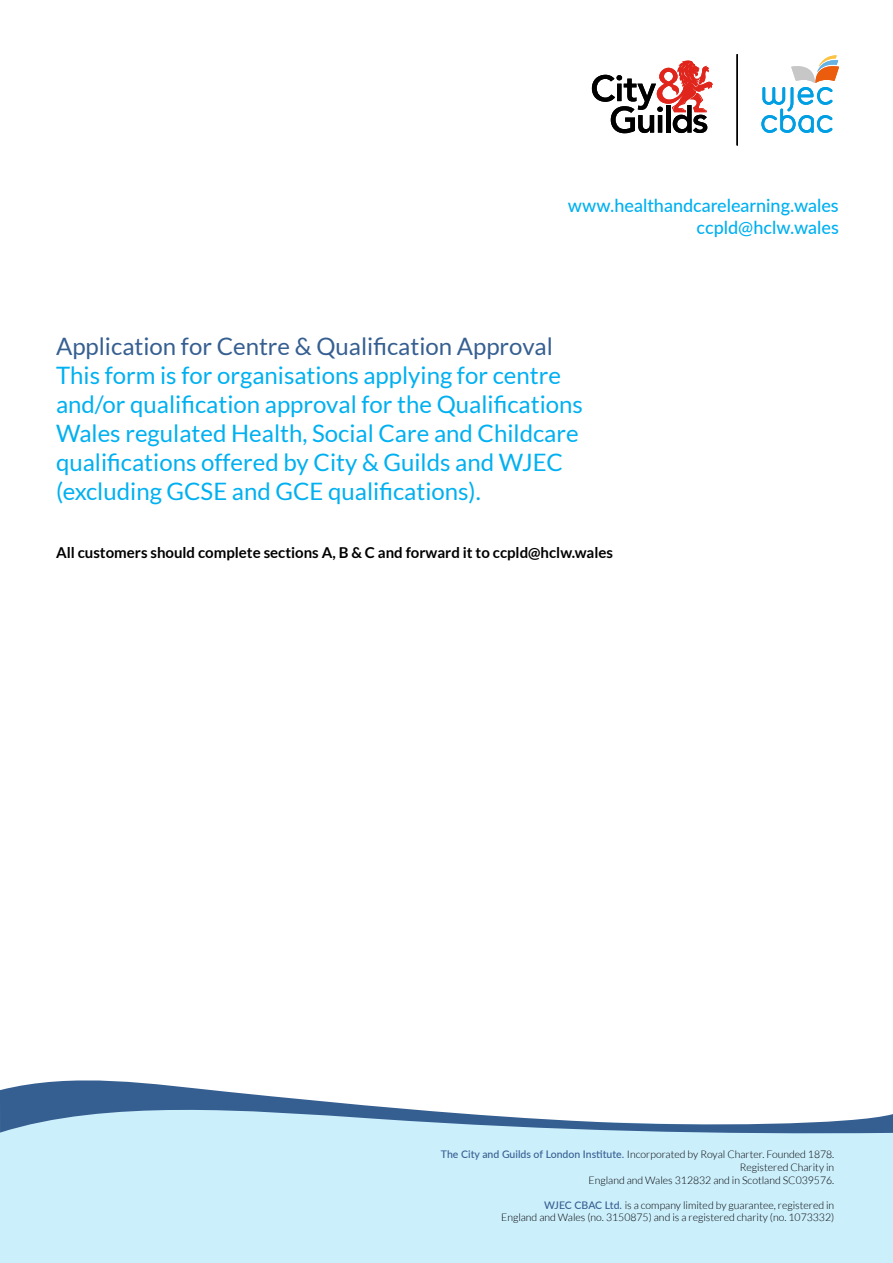
<style>
.page{position:relative;width:893px;height:1263px;background:#fff}
.page>*{position:absolute;margin:0;border:0;box-sizing:border-box;transform-origin:0 0}
.t1{font:24px/28.8px "Lato";color:#00b0f0}
.t2{font:24px "Lato";color:#365f91}
.t3{font:500 18px/21.6px "Lato";color:#00b0f0;text-align:right}
.t4{font:700 15px "Lato";color:#000}
.t5{font:300 10.5px/12.6px "Lato";color:#000;text-align:right}
.s1{font-weight:500;color:#365f91}
</style>
<div class="page">
<div style="left:0;top:1135px;width:893px;height:128px;background:#cceffc"></div>
<svg style="left:0;top:1080px;width:893px;height:55px"></svg>
<svg style="left:592px;top:60px;width:121px;height:73px"></svg>
<hr style="left:736px;top:54px;width:2px;height:92px;background:#000">
<svg style="left:761px;top:55px;width:78px;height:78px"></svg>
<h2 class="t3" style="left:568px;top:194px;width:272px">www.healthandcarelearning.wales ccpld@hclw.wales</h2>
<h1 class="t2" style="left:56px;top:333px;width:498px">Application for Centre &amp; Qualification Approval</h1>
<p class="t1" style="left:56px;top:361px;width:528px">This form is for organisations applying for centre and/or qualification approval for the Qualifications Wales regulated Health, Social Care and Childcare qualifications offered by City &amp; Guilds and WJEC (excluding GCSE and GCE qualifications).</p>
<h3 class="t4" style="left:56px;top:544px;width:558px">All customers should complete sections A, B &amp; C and forward it to ccpld@hclw.wales</h3>
<p class="t5" style="left:441px;top:1148px;width:395px"><span class="s1">The City and Guilds of London Institute.</span> Incorporated by Royal Charter. Founded 1878.<br>Registered Charity in<br>England and Wales 312832 and in Scotland SC039576.</p>
<p class="t5" style="left:501px;top:1199px;width:335px"><span class="s1">WJEC CBAC Ltd.</span> is a company limited by guarantee, registered in<br>England and Wales (no. 3150875) and is a registered charity (no. 1073332)</p>
</div>
